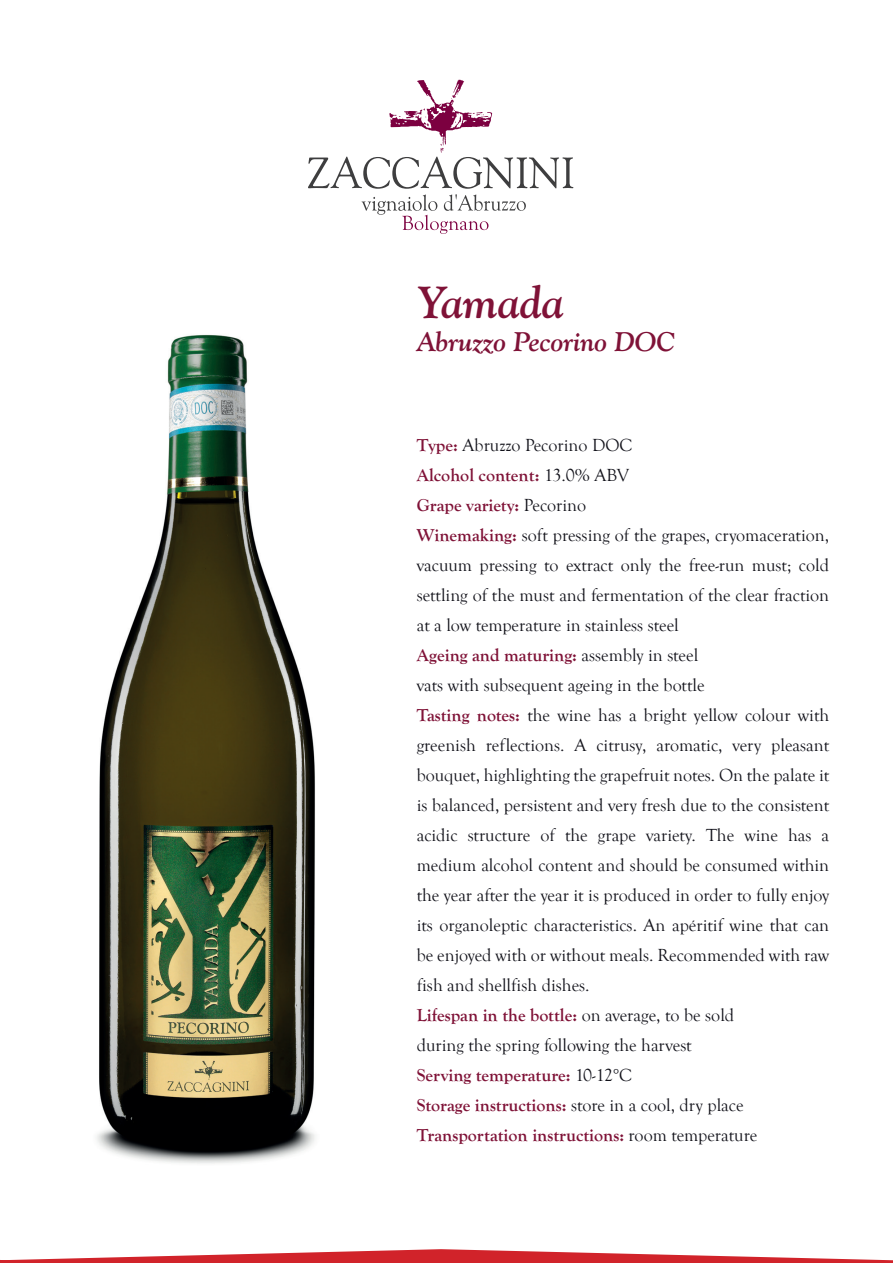
<style>
.page{position:relative;width:893px;height:1263px;background:#fff}
.page>*{position:absolute;margin:0;border:0;box-sizing:border-box;transform-origin:0 0}
.t1{font:italic 700 45px "Goudy Old Style BT";color:#7f1237}
.t2{font:italic 700 27px "Goudy Old Style BT";color:#7f1237}
.t3{font:18px/30px "Goudy Old Style T";color:#12121a}
.s1{font-weight:700;color:#7f1237}
</style>
<div class="page">
<svg style="left:0;top:1249px;width:893px;height:14px"></svg>
<svg style="left:308px;top:80px;width:265px;height:154px"></svg>
<img style="left:96px;top:334px;width:219px;height:830px">
<h1 class="t1" style="left:417px;top:275px;width:149px">Yamada</h1>
<h2 class="t2" style="left:417px;top:325px;width:260px">Abruzzo Pecorino DOC</h2>
<p class="t3" style="left:417px;top:430px;width:414px"><span class="s1">Type:</span> Abruzzo Pecorino DOC<br><span class="s1">Alcohol content:</span> 13.0% ABV<br><span class="s1">Grape variety:</span> Pecorino<br><span class="s1">Winemaking:</span> soft pressing of the grapes, cryomaceration, vacuum pressing to extract only the free-run must; cold settling of the must and fermentation of the clear fraction at a low temperature in stainless steel<br><span class="s1">Ageing and maturing:</span> assembly in steel<br>vats with subsequent ageing in the bottle<br><span class="s1">Tasting notes:</span> the wine has a bright yellow colour with greenish reflections. A citrusy, aromatic, very pleasant bouquet, highlighting the grapefruit notes. On the palate it is balanced, persistent and very fresh due to the consistent acidic structure of the grape variety. The wine has a medium alcohol content and should be consumed within the year after the year it is produced in order to fully enjoy its organoleptic characteristics. An apéritif wine that can be enjoyed with or without meals. Recommended with raw fish and shellfish dishes.<br><span class="s1">Lifespan in the bottle:</span> on average, to be sold<br>during the spring following the harvest<br><span class="s1">Serving temperature:</span> 10-12°C<br><span class="s1">Storage instructions:</span> store in a cool, dry place <span class="s1">Transportation instructions:</span> room temperature</p>
</div>
